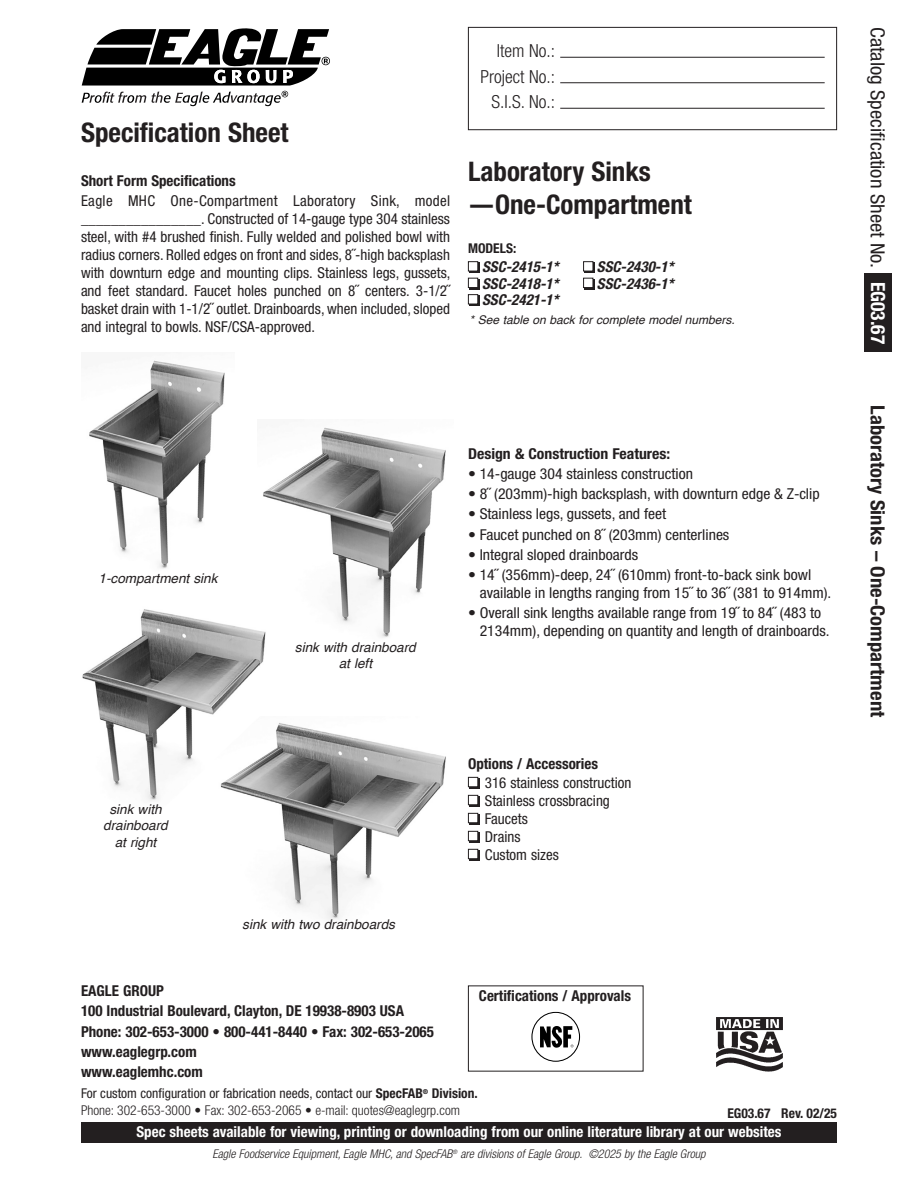
<style>
.page{position:relative;width:918px;height:1188px;background:#fff}
.page>*{position:absolute;margin:0;border:0;box-sizing:border-box;transform-origin:0 0}
.t1{font:700 condensed 27px/32.4px "Helvetica Neue LT Pro";color:#231f20}
.t2{font:700 condensed 19.5px "Helvetica Neue LT Pro";color:#231f20;scale:1.06 1}
.t3{font:condensed 19.5px "Helvetica Neue LT Pro";color:#231f20;scale:1.06 1}
.t4{font:700 condensed 19.5px "Helvetica Neue LT Pro";color:#fff}
.t5{font:300 condensed 18px "Helvetica Neue LT Pro";color:#231f20}
.body_copy{font:condensed 15px/18px "Helvetica Neue LT Pro";color:#231f20;text-align:justify}
.body_copy-2{font:condensed 15px/18px "Helvetica Neue LT Pro";color:#231f20;scale:1.05 1}
.t6{font:700 condensed 15px "Helvetica Neue LT Pro";color:#231f20}
.t7{font:700 condensed 15px "Helvetica Neue LT Pro";color:#fff}
.body_copy-3{font:italic 700 condensed 15px "Helvetica Neue LT Pro";color:#231f20}
.t8{font:700 condensed 15px "Helvetica Neue LT Pro";color:#231f20;scale:1.05 1}
.cutlines{font:italic 13.5px/16.2px "Helvetica";color:#231f20;text-align:center}
.t9{font:condensed 13.5px "Helvetica Neue LT Pro";color:#231f20}
.t10{font:300 condensed 13.5px "Helvetica Neue LT Pro";color:#231f20}
.body_copy-4{font:700 condensed 13.5px "Helvetica Neue LT Pro";color:#231f20}
.t11{font:italic 300 condensed 12px "Helvetica Neue LT Pro";color:#231f20}
.t12{font:italic 12px "Helvetica";color:#231f20}
.s1{font-weight:700}
</style>
<div class="page">
<img style="left:269px;top:723px;width:177px;height:197px">
<div style="left:864px;top:274px;width:28px;height:78px;background:#231f20"></div>
<div style="left:468px;top:27px;width:369px;height:103px;border:1px solid #231f20"></div>
<hr style="left:560px;top:57px;width:265px;height:1px;background:#231f20">
<hr style="left:560px;top:82px;width:265px;height:1px;background:#231f20">
<hr style="left:560px;top:108px;width:265px;height:1px;background:#231f20">
<div style="left:585px;top:263px;width:10px;height:10px;background:#231f20"></div>
<div style="left:584px;top:262px;width:9px;height:9px;background:#fff"></div>
<div style="left:583px;top:261px;width:10px;height:10px;border:1px solid #231f20"></div>
<div style="left:585px;top:279px;width:10px;height:10px;background:#231f20"></div>
<div style="left:584px;top:278px;width:9px;height:10px;background:#fff"></div>
<div style="left:583px;top:278px;width:10px;height:10px;border:1px solid #231f20"></div>
<div style="left:470px;top:296px;width:10px;height:10px;background:#231f20"></div>
<div style="left:468px;top:295px;width:10px;height:9px;background:#fff"></div>
<div style="left:468px;top:294px;width:10px;height:10px;border:1px solid #231f20"></div>
<div style="left:470px;top:279px;width:10px;height:10px;background:#231f20"></div>
<div style="left:468px;top:278px;width:10px;height:10px;background:#fff"></div>
<div style="left:468px;top:278px;width:10px;height:10px;border:1px solid #231f20"></div>
<div style="left:470px;top:263px;width:10px;height:10px;background:#231f20"></div>
<div style="left:468px;top:262px;width:10px;height:9px;background:#fff"></div>
<div style="left:468px;top:261px;width:10px;height:10px;border:1px solid #231f20"></div>
<img style="left:89px;top:360px;width:136px;height:209px">
<img style="left:263px;top:427px;width:183px;height:211px">
<img style="left:82px;top:601px;width:187px;height:200px">
<div style="left:470px;top:832px;width:10px;height:11px;background:#231f20"></div>
<div style="left:468px;top:831px;width:10px;height:10px;background:#fff"></div>
<div style="left:468px;top:831px;width:10px;height:10px;border:1px solid #231f20"></div>
<div style="left:470px;top:850px;width:10px;height:11px;background:#231f20"></div>
<div style="left:468px;top:849px;width:10px;height:10px;background:#fff"></div>
<div style="left:468px;top:849px;width:10px;height:10px;border:1px solid #231f20"></div>
<div style="left:470px;top:814px;width:10px;height:11px;background:#231f20"></div>
<div style="left:468px;top:813px;width:10px;height:10px;background:#fff"></div>
<div style="left:468px;top:813px;width:10px;height:10px;border:1px solid #231f20"></div>
<div style="left:470px;top:796px;width:10px;height:11px;background:#231f20"></div>
<div style="left:468px;top:795px;width:10px;height:10px;background:#fff"></div>
<div style="left:468px;top:795px;width:10px;height:10px;border:1px solid #231f20"></div>
<div style="left:470px;top:778px;width:10px;height:11px;background:#231f20"></div>
<div style="left:468px;top:777px;width:10px;height:10px;background:#fff"></div>
<div style="left:468px;top:777px;width:10px;height:10px;border:1px solid #231f20"></div>
<svg style="left:82px;top:28px;width:248px;height:78px"></svg>
<div style="left:81px;top:1122px;width:756px;height:21px;background:#231f20"></div>
<img style="left:716px;top:1017px;width:67px;height:55px">
<svg style="left:532px;top:1012px;width:48px;height:49px"></svg>
<p class="t1" style="left:81px;top:116px;width:209px">Specification Sheet</p>
<p class="t6" style="left:81px;top:172px;width:156px">Short Form Specifications</p>
<p class="body_copy" style="left:81px;top:192px;width:371px">Eagle MHC One-Compartment Laboratory Sink, model ________________. Constructed of 14-gauge type 304 stainless steel, with #4 brushed finish. Fully welded and polished bowl with radius corners. Rolled edges on front and sides, 8˝-high backsplash with downturn edge and mounting clips. Stainless legs, gussets, and feet standard. Faucet holes punched on 8˝ centers. 3-1/2˝ basket drain with 1-1/2˝ outlet. Drainboards, when included, sloped and integral to bowls. NSF/CSA-approved.</p>
<p class="t5" style="left:497px;top:41px;width:60px">Item No.:</p>
<p class="t5" style="left:480px;top:66px;width:76px">Project No.:</p>
<p class="t5" style="left:492px;top:92px;width:65px">S.I.S. No.:</p>
<p class="t1" style="left:468px;top:156px;width:225px">Laboratory Sinks —One-Compartment</p>
<p class="body_copy-4" style="left:468px;top:240px;width:50px">MODELS:</p>
<p class="body_copy-3" style="left:482px;top:258px;width:78px">SSC-2415-1*</p>
<p class="body_copy-3" style="left:482px;top:274px;width:78px">SSC-2418-1*</p>
<p class="body_copy-3" style="left:482px;top:291px;width:78px">SSC-2421-1*</p>
<p class="t12" style="left:470px;top:310px;width:267px">* See table on back for complete model numbers.</p>
<p class="body_copy-3" style="left:597px;top:258px;width:78px">SSC-2430-1*</p>
<p class="body_copy-3" style="left:597px;top:274px;width:78px">SSC-2436-1*</p>
<p class="cutlines" style="left:99px;top:570px;width:120px">1-compartment sink</p>
<p class="cutlines" style="left:295px;top:639px;width:122px">sink with drainboard at left</p>
<p class="t8" style="left:468px;top:445px;width:194px">Design &amp; Construction Features:</p>
<p class="body_copy-2" style="left:468px;top:465px;width:216px">• 14-gauge 304 stainless construction</p>
<p class="body_copy-2" style="left:468px;top:485px;width:336px">• 8˝ (203mm)-high backsplash, with downturn edge &amp; Z-clip</p>
<p class="body_copy-2" style="left:468px;top:505px;width:190px">• Stainless legs, gussets, and feet</p>
<p class="body_copy-2" style="left:468px;top:525px;width:250px">• Faucet punched on 8˝ (203mm) centerlines</p>
<p class="body_copy-2" style="left:468px;top:545px;width:164px">• Integral sloped drainboards</p>
<p class="body_copy-2" style="left:480px;top:565px;width:337px;text-indent:-12px">• 14˝ (356mm)-deep, 24˝ (610mm) front-to-back sink bowl available in lengths ranging from 15˝ to 36˝ (381 to 914mm).</p>
<p class="body_copy-2" style="left:480px;top:604px;width:335px;text-indent:-12px">• Overall sink lengths available range from 19˝ to 84˝ (483 to<br>2134mm), depending on quantity and length of drainboards.</p>
<p class="cutlines" style="left:103px;top:802px;width:66px">sink with drainboard at right</p>
<p class="cutlines" style="left:242px;top:916px;width:154px">sink with two drainboards</p>
<p class="t6" style="left:81px;top:982px;width:84px">EAGLE GROUP</p>
<p class="t6" style="left:81px;top:1002px;width:325px">100 Industrial Boulevard, Clayton, DE 19938-8903 USA</p>
<p class="t6" style="left:81px;top:1022px;width:354px">Phone: 302-653-3000 • 800-441-8440 • Fax: 302-653-2065</p>
<p class="t6" style="left:81px;top:1042px;width:117px">www.eaglegrp.com</p>
<p class="t6" style="left:81px;top:1063px;width:123px">www.eaglemhc.com</p>
<p class="t6" style="left:468px;top:755px;width:132px">Options / Accessories</p>
<p class="body_copy" style="left:485px;top:773px;width:148px">316 stainless construction</p>
<p class="body_copy" style="left:485px;top:791px;width:127px">Stainless crossbracing</p>
<p class="body_copy" style="left:485px;top:809px;width:45px">Faucets</p>
<p class="body_copy" style="left:485px;top:827px;width:37px">Drains</p>
<p class="body_copy" style="left:485px;top:845px;width:75px">Custom sizes</p>
<p class="t6" style="left:479px;top:987px;width:154px">Certifications / Approvals</p>
<p class="t9" style="left:81px;top:1086px;width:398px">For custom configuration or fabrication needs, contact our <span class="s1">SpecFAB</span><sup>®</sup> <span class="s1">Division.</span></p>
<p class="t10" style="left:81px;top:1102px;width:381px">Phone: 302-653-3000 • Fax: 302-653-2065 • e-mail: quotes@eaglegrp.com</p>
<p class="t11" style="left:212px;top:1147px;width:495px">Eagle Foodservice Equipment, Eagle MHC, and SpecFAB<sup>®</sup> are divisions of Eagle Group. ©2025 by the Eagle Group</p>
<p class="body_copy-4" style="left:727px;top:1106px;width:111px">EG03.67 Rev. 02/25</p>
<p class="t7" style="left:137px;top:1123px;width:647px">Spec sheets available for viewing, printing or downloading from our online literature library at our websites</p>
<p class="t3" style="left:889px;top:27px;width:229px;rotate:90deg">Catalog Specification Sheet No.</p>
<p class="t4" style="left:890px;top:282px;width:64px;rotate:90deg">EG03.67</p>
<p class="t2" style="left:889px;top:405px;width:296px;rotate:90deg">Laboratory Sinks – One-Compartment</p>
</div>
